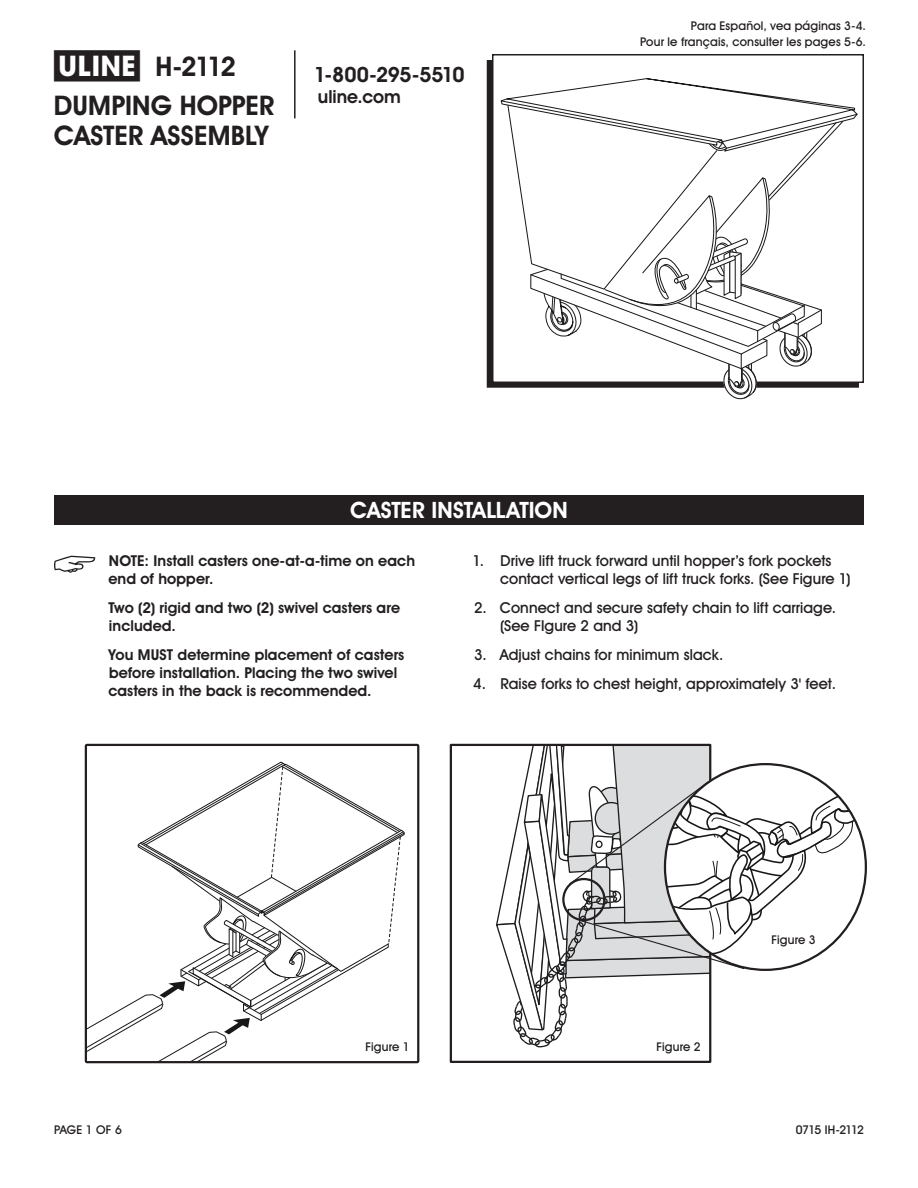
<style>
.page{position:relative;width:918px;height:1188px;background:#fff}
.page>*{position:absolute;margin:0;border:0;box-sizing:border-box;transform-origin:0 0}
.t1{font:700 27px/38.7px "Uline Two Knine";letter-spacing:.005em;color:#231f20}
.t2{font:700 22.5px "Uline Two Knine";color:#fff}
.t3{font:700 21px "Uline Two Knine";letter-spacing:-.02em;color:#231f20}
.t4{font:700 18px "Uline Two Knine";color:#231f20}
.t5{font:15px/18px "Uline Two Knine";letter-spacing:.005em;color:#231f20}
.t6{font:700 15px/18px "Uline Two Knine";letter-spacing:.005em;color:#231f20}
.t7{font:12px/16.8px "Uline Two Knine";letter-spacing:.015em;color:#231f20;text-align:right}
.t8{font:12px "Uline Two Knine";letter-spacing:-.055em;color:#231f20}
.s1{font-size:28.5px}
.s2{font-weight:700}
</style>
<div class="page">
<hr style="left:294px;top:50px;width:2px;height:68px;background:#231f20">
<svg style="left:54px;top:556px;width:41px;height:17px"></svg>
<svg style="left:88px;top:762px;width:316px;height:298px"></svg>
<div style="left:85px;top:744px;width:334px;height:319px;border:2px solid #231f20"></div>
<div style="left:450px;top:744px;width:261px;height:319px;border:2px solid #231f20"></div>
<div style="left:54px;top:495px;width:810px;height:30px;background:#231f20"></div>
<div style="left:492px;top:54px;width:372px;height:329px;border:2px solid #231f20"></div>
<svg style="left:496px;top:78px;width:366px;height:969px"></svg>
<h1 class="t1" style="left:54px;top:47px;width:222px"><span class="s1">π</span> H-2112<br>DUMPING HOPPER</h1>
<h1 class="t1" style="left:54px;top:116px;width:216px">CASTER ASSEMBLY</h1>
<h3 class="t3" style="left:314px;top:62px;width:152px">1-800-295-5510</h3>
<p class="t4" style="left:318px;top:86px;width:84px">uline.com</p>
<p class="t7" style="left:640px;top:17px;width:227px">Para Español, vea páginas 3-4.<br>Pour le français, consulter les pages 5-6.</p>
<h2 class="t2" style="left:350px;top:496px;width:219px">CASTER INSTALLATION</h2>
<p class="t6" style="left:108px;top:552px;width:308px">NOTE: Install casters one-at-a-time on each end of hopper.</p>
<p class="t6" style="left:108px;top:599px;width:293px">Two (2) rigid and two (2) swivel casters are included.</p>
<p class="t6" style="left:108px;top:646px;width:297px">You MUST determine placement of casters before installation. Placing the two swivel casters in the back is recommended.</p>
<p class="t5" style="left:500px;top:552px;width:352px;text-indent:-28px">1. Drive lift truck forward until hopper’s fork pockets contact vertical legs of lift truck forks. (See Figure 1)</p>
<p class="t5" style="left:500px;top:599px;width:338px;text-indent:-26px">2. Connect and secure safety chain to lift carriage. (See FIgure 2 and 3)</p>
<p class="t5" style="left:474px;top:645px;width:251px">3. Adjust chains for minimum slack.</p>
<p class="t5" style="left:473px;top:674px;width:364px">4. Raise forks to chest height, approximately 3<span class="s2">'</span> feet.</p>
<p class="t7" style="left:772px;top:932px;width:46px">Figure 3</p>
<p class="t7" style="left:366px;top:1039px;width:46px">Figure 1</p>
<p class="t7" style="left:657px;top:1039px;width:46px">Figure 2</p>
<p class="t7" style="left:54px;top:1121px;width:69px">PAGE 1 OF 6</p>
<p class="t8" style="left:796px;top:1122px;width:70px">0715 IH-2112</p>
</div>
